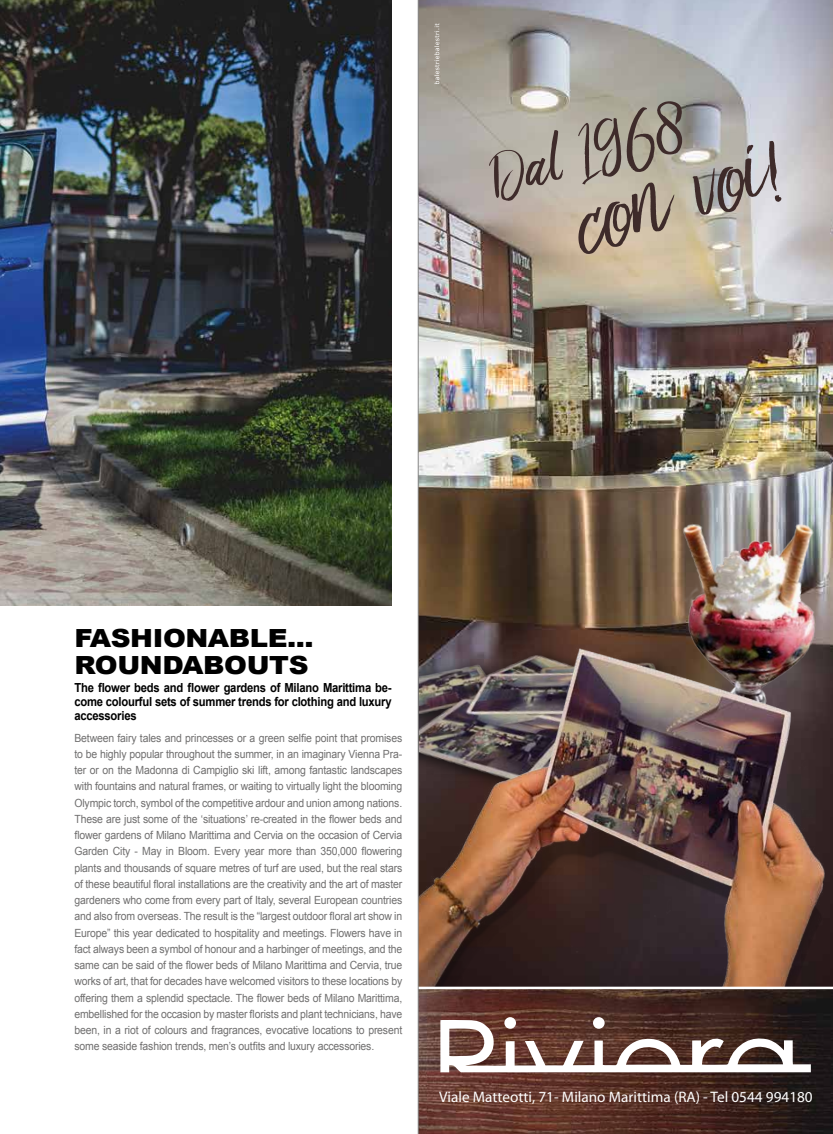
<style>
.page{position:relative;width:833px;height:1134px;background:#fff}
.page>*{position:absolute;margin:0;border:0;box-sizing:border-box;transform-origin:0 0}
.t1{font:95.12px "Bringshoot";color:#3e2b2a}
.t2{font:67.38px "Bringshoot";color:#3e2b2a}
.t3{font:900 25px/27.5px "Arial";letter-spacing:-.015em;color:#000;scale:1.1 1}
.t4{font:15.25px "Myriad Pro";color:#fff}
.t5{font:700 12.5px/13.8px "Arial";letter-spacing:-.02em;color:#000;text-align:justify;scale:.9 1}
.t6{font:11.25px/16.2px "Arial";letter-spacing:-.015em;color:#706f6f;text-align:justify;scale:.93 1}
.s1{font-size:68.25px}
</style>
<div class="page">
<img style="left:419px;top:0;width:414px;height:1134px">
<img style="left:812px;top:275px;width:21px;height:742px">
<svg style="left:440px;top:1020px;width:371px;height:52px"></svg>
<div style="left:504px;top:1017px;width:12px;height:12px;background:#fff;border-radius:50%"></div>
<div style="left:593px;top:1017px;width:11px;height:12px;background:#fff;border-radius:50%"></div>
<img style="left:648px;top:504px;width:185px;height:127px">
<img style="left:419px;top:631px;width:414px;height:356px">
<hr style="left:418px;top:987px;width:415px;height:2px;background:#fff">
<svg style="left:434px;top:23px;width:5px;height:61px"></svg>
<img style="left:0;top:0;width:392px;height:606px">
<hr style="left:417px;top:0;width:2px;height:1134px;background:#878787">
<h2 class="t2" style="left:482px;top:139px;width:200px;rotate:-15deg">Dal 1968</h2>
<h1 class="t1" style="left:565px;top:171px;width:209px;rotate:-17deg">con voi<span class="s1">!</span></h1>
<h3 class="t3" style="left:74px;top:623px;width:219px">FASHIONABLE...<br>ROUNDABOUTS</h3>
<p class="t5" style="left:74px;top:681px;width:354px">The flower beds and flower gardens of Milano Marittima be&shy;come colourful sets of summer trends for clothing and luxury accessories</p>
<p class="t6" style="left:74px;top:730px;width:354px">Between fairy tales and princesses or a green selfie point that promises to be highly popular throughout the summer, in an imaginary Vienna Pra&shy;ter or on the Madonna di Campiglio ski lift, among fantastic landscapes with fountains and natural frames, or waiting to virtually light the blooming Olympic torch, symbol of the competitive ardour and union among nations.<br>These are just some of the ‘situations’ re-created in the flower beds and flower gardens of Milano Marittima and Cervia on the occasion of Cervia Garden City - May in Bloom. Every year more than 350,000 flowering plants and thousands of square metres of turf are used, but the real stars of these beautiful floral installations are the creativity and the art of master gardeners who come from every part of Italy, several European countries and also from overseas. The result is the “largest outdoor floral art show in Europe” this year dedicated to hospitality and meetings. Flowers have in fact always been a symbol of honour and a harbinger of meetings, and the same can be said of the flower beds of Milano Marittima and Cervia, true works of art, that for decades have welcomed visitors to these locations by offering them a splendid spectacle. The flower beds of Milano Marittima, embellished for the occasion by master florists and plant technicians, have been, in a riot of colours and fragrances, evocative locations to present some seaside fashion trends, men’s outfits and luxury accessories.</p>
<h3 class="t4" style="left:439px;top:1087px;width:375px">Viale Matteotti, 71- Milano Marittima (RA) - Tel 0544 994180</h3>
</div>
